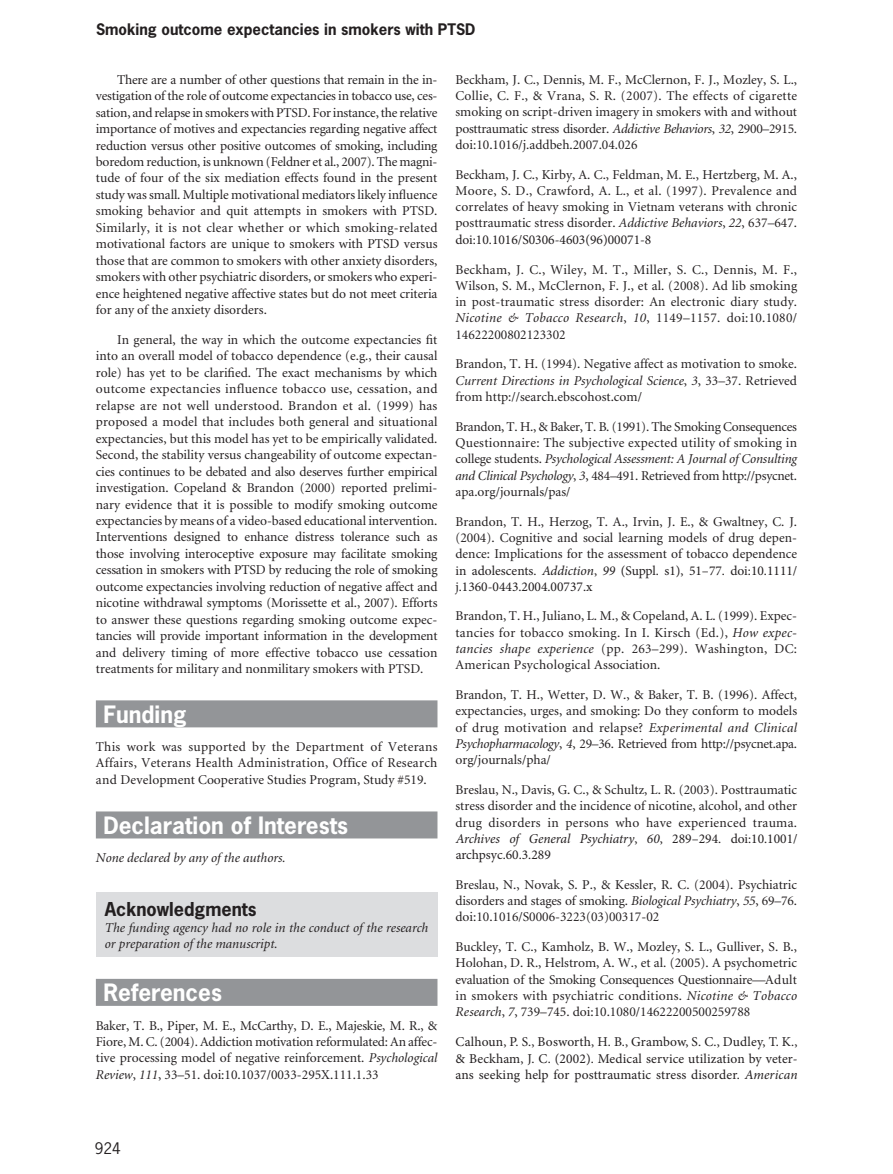
<style>
.page{position:relative;width:893px;height:1174px;background:#fff}
.page>*{position:absolute;margin:0;border:0;box-sizing:border-box;transform-origin:0 0}
.t1{font:700 22.5px "News Gothic";color:#fff}
.t2{font:700 18px "News Gothic";color:#231f20}
.t3{font:700 15px "News Gothic";color:#231f20}
.t4{font:15px "News Gothic";color:#231f20}
.t5{font:13.5px/16.5px "Minion";color:#231f20;text-align:justify}
.t6{font:13.5px/16.5px "Minion Pro";color:#231f20}
.t7{font:italic 13.5px/16.2px "Minion";color:#231f20}
.t8{font:13.5px "Minion";letter-spacing:.02em;color:#231f20}
.s1{font-style:italic}
</style>
<div class="page">
<div style="left:96px;top:700px;width:341px;height:27px;background:#939598"></div>
<div style="left:96px;top:811px;width:341px;height:27px;background:#939598"></div>
<div style="left:96px;top:978px;width:341px;height:27px;background:#939598"></div>
<div style="left:96px;top:892px;width:341px;height:65px;background:#dcdddf"></div>
<p class="t3" style="left:96px;top:20px;width:381px">Smoking outcome expectancies in smokers with PTSD</p>
<p class="t5" style="left:96px;top:72px;width:343px;text-indent:21px">There are a number of other questions that remain in the in&shy;vestigation of the role of outcome expectancies in tobacco use, ces&shy;sation, and relapse in smokers with PTSD. For instance, the relative importance of motives and expectancies regarding negative affect reduction versus other positive outcomes of smoking, including boredom reduction, is unknown ( Feldner et al., 2007 ). The magni&shy;tude of four of the six mediation effects found in the present study was small. Multiple motivational mediators likely influence smoking behavior and quit attempts in smokers with PTSD.<br>Similarly, it is not clear whether or which smoking-related motivational factors are unique to smokers with PTSD versus those that are common to smokers with other anxiety disorders, smokers with other psychiatric disorders, or smokers who experi&shy;ence heightened negative affective states but do not meet criteria for any of the anxiety disorders.</p>
<p class="t5" style="left:96px;top:332px;width:343px;text-indent:21px">In general, the way in which the outcome expectancies fit into an overall model of tobacco dependence (e.g., their causal role) has yet to be clarified. The exact mechanisms by which outcome expectancies influence tobacco use, cessation, and relapse are not well understood. Brandon et al. (1999) has proposed a model that includes both general and situational expectancies, but this model has yet to be empirically validated.<br>Second, the stability versus changeability of outcome expectan&shy;cies continues to be debated and also deserves further empirical investigation. Copeland &amp; Brandon (2000) reported prelimi&shy;nary evidence that it is possible to modify smoking outcome expectancies by means of a video-based educational intervention.<br>Interventions designed to enhance distress tolerance such as those involving interoceptive exposure may facilitate smoking cessation in smokers with PTSD by reducing the role of smoking outcome expectancies involving reduction of negative affect and nicotine withdrawal symptoms ( Morissette et al., 2007 ). Efforts to answer these questions regarding smoking outcome expec&shy;tancies will provide important information in the development and delivery timing of more effective tobacco use cessation treatments for military and nonmilitary smokers with PTSD.</p>
<p class="t1" style="left:103px;top:699px;width:85px">Funding</p>
<p class="t5" style="left:96px;top:739px;width:343px">This work was supported by the Department of Veterans Affairs , Veterans Health Administration, Office of Research and Development Cooperative Studies Program , Study # 519.</p>
<p class="t1" style="left:103px;top:810px;width:246px">Declaration of Interests</p>
<p class="t7" style="left:96px;top:850px;width:191px">None declared by any of the authors.</p>
<p class="t2" style="left:105px;top:897px;width:153px">Acknowledgments</p>
<p class="t7" style="left:105px;top:920px;width:325px">The funding agency had no role in the conduct of the research or preparation of the manuscript.</p>
<p class="t1" style="left:103px;top:977px;width:120px">References</p>
<p class="t5" style="left:96px;top:1017px;width:343px">Baker , T. B. , Piper , M. E. , McCarthy , D. E. , Majeskie , M. R. , &amp; Fiore , M. C. ( 2004 ). Addiction motivation reformulated: An affec&shy;tive processing model of negative reinforcement . <span class="s1">Psychological Review</span> , <span class="s1">111</span> , 33 – 51 . doi:10.1037/0033-295X.111.1.33</p>
<p class="t5" style="left:455px;top:72px;width:343px">Beckham , J. C. , Dennis , M. F. , McClernon , F. J. , Mozley , S. L. , Collie , C. F. , &amp; Vrana , S. R. ( 2007 ). The effects of cigarette smoking on script-driven imagery in smokers with and without posttraumatic stress disorder . <span class="s1">Addictive Behaviors</span> , <span class="s1">32</span> , 2900 – 2915 . doi:10.1016/j.addbeh.2007.04.026</p>
<p class="t5" style="left:455px;top:167px;width:343px">Beckham , J. C. , Kirby , A. C. , Feldman , M. E. , Hertzberg , M. A. , Moore , S. D. , Crawford , A. L. , et al. ( 1997 ). Prevalence and correlates of heavy smoking in Vietnam veterans with chronic posttraumatic stress disorder . <span class="s1">Addictive Behaviors</span> , <span class="s1">22</span> , 637 – 647 .<br>Retrieved from www . sciencedirect . com</p>
<p class="t5" style="left:455px;top:262px;width:343px">Beckham , J. C. , Wiley , M. T. , Miller , S. C. , Dennis , M. F. , Wilson , S. M. , McClernon , F. J. , et al. ( 2008 ). Ad lib smoking in post-traumatic stress disorder: An electronic diary study .<br><span class="s1">Nicotine &amp; Tobacco Research</span> , <span class="s1">10</span> , 1149 – 1157 . doi:10.1080/ 14622200802123302</p>
<p class="t5" style="left:455px;top:356px;width:343px">Brandon , T. H. ( 1994 ). Negative affect as motivation to smoke .<br><span class="s1">Current Directions in Psychological Science</span> , <span class="s1">3</span> , 33 – 37 . Retrieved from http :// search . ebscohost . com /</p>
<p class="t5" style="left:455px;top:419px;width:343px">Brandon , T. H. , &amp; Baker , T. B. ( 1991 ). The Smoking Consequences Questionnaire: The subjective expected utility of smoking in college students . <span class="s1">Psychological Assessment: A Journal of Consulting and Clinical Psychology</span> , <span class="s1">3</span> , 484 – 491 . Retrieved from http :// psycnet . apa . org / journals / pas /</p>
<p class="t5" style="left:455px;top:513px;width:343px">Brandon , T. H. , Herzog , T. A. , Irvin , J. E. , &amp; Gwaltney , C. J.</p>
<p class="t5" style="left:455px;top:530px;width:343px">( 2004 ). Cognitive and social learning models of drug depen-</p>
<p class="t5" style="left:455px;top:546px;width:343px">dence: Implications for the assessment of tobacco dependence</p>
<p class="t5" style="left:469px;top:562px;width:330px">adolescents . <span class="s1">Ad iction</span> , <span class="s1">99</span> , 51 – 77 . Retrieved from http :// www .</p>
<p class="t5" style="left:455px;top:578px;width:118px">addictionjournal org /</p>
<p class="t5" style="left:455px;top:608px;width:343px">Brandon , T. H. , Juliano , L. M. , &amp; Copeland , A. L. ( 1999 ). Expec&shy;tancies for tobacco smoking . In I. Kirsch (Ed.), <span class="s1">How expec&shy;tancies shape experience</span> (pp. 263 – 299 ). Washington, DC :<br>American Psychological Association .</p>
<p class="t5" style="left:455px;top:687px;width:343px">Brandon , T. H. , Wetter , D. W. , &amp; Baker , T. B. ( 1996 ). Affect, expectancies, urges, and smoking: Do they conform to models of drug motivation and relapse? <span class="s1">Experimental and Clinical Psychopharmacology</span> , <span class="s1">4</span> , 29 – 36 . Retrieved from http :// psycnet . apa . org / journals / pha /</p>
<p class="t5" style="left:455px;top:782px;width:343px">Breslau , N. , Davis , G. C. , &amp; Schultz , L. R. ( 2003 ). Posttraumatic</p>
<p class="t5" style="left:455px;top:798px;width:343px">stress disorder and the incidence of nicotine, alcohol, and other</p>
<p class="t8" style="left:455px;top:815px;width:343px">drug disorders in persons who have experienced trauma .</p>
<p class="t8" style="left:497px;top:831px;width:302px"><span class="s1">s of General Psychiatry</span> , <span class="s1">60</span> , 289 – 294 . Retrieved from</p>
<p class="t5" style="left:455px;top:847px;width:163px">http :// archpsyc . ama - assn . org /</p>
<p class="t5" style="left:455px;top:877px;width:343px">Breslau , N. , Novak , S. P. , &amp; Kessler , R. C. ( 2004 ). Psychiatric disorders and stages of smoking . <span class="s1">Biological Psychiatry</span> , <span class="s1">55</span> , 69 – 76 . doi:10.1016/S0006-3223(03)00317-02</p>
<p class="t5" style="left:455px;top:939px;width:343px">Buckley , T. C. , Kamholz , B. W. , Mozley , S. L. , Gulliver , S. B. , Holohan , D. R. , Helstrom , A. W. , et al. ( 2005 ). A psychometric evaluation of the Smoking Consequences Questionnaire—Adult in smokers with psychiatric conditions . <span class="s1">Nicotine &amp; Tobacco Research</span> , <span class="s1">7</span> , 739 – 745 . doi:10.1080/14622200500259788</p>
<p class="t5" style="left:455px;top:1034px;width:343px;text-indent:46px">, P . , Bosworth , H. B. , Grambow , S. C. , Dudley , T. K. , &amp; Beckham , J. C. ( 2002 ). Medical service utilization by veterans seeking help for osttraumatic stress di order . <span class="s1">American Journal of</span></p>
<p class="t6" style="left:455px;top:231px;width:198px">doi:10.1016/S0306-4603(96)00071-8</p>
<p class="t6" style="left:455px;top:562px;width:343px">in adolescents. <span class="s1">Addiction</span>, <span class="s1">99</span> (Suppl. s1), 51–77. doi:10.1111/ j.1360-0443.2004.00737.x</p>
<p class="t6" style="left:456px;top:830px;width:343px"><span class="s1">Archives of General Psychiatry</span>, <span class="s1">60</span>, 289–294. doi:10.1001/ archpsyc.60.3.289</p>
<p class="t6" style="left:455px;top:1033px;width:343px;text-align:justify">Calhoun, P. S., Bosworth, H. B., Grambow, S. C., Dudley, T. K., &amp; Beckham, J. C. (2002). Medical service utilization by veter&shy;ans seeking help for posttraumatic stress disorder. <span class="s1">American</span></p>
<p class="t4" style="left:96px;top:1138px;width:10px">6</p>
<p class="t4" style="left:95px;top:1139px;width:27px">924</p>
</div>
